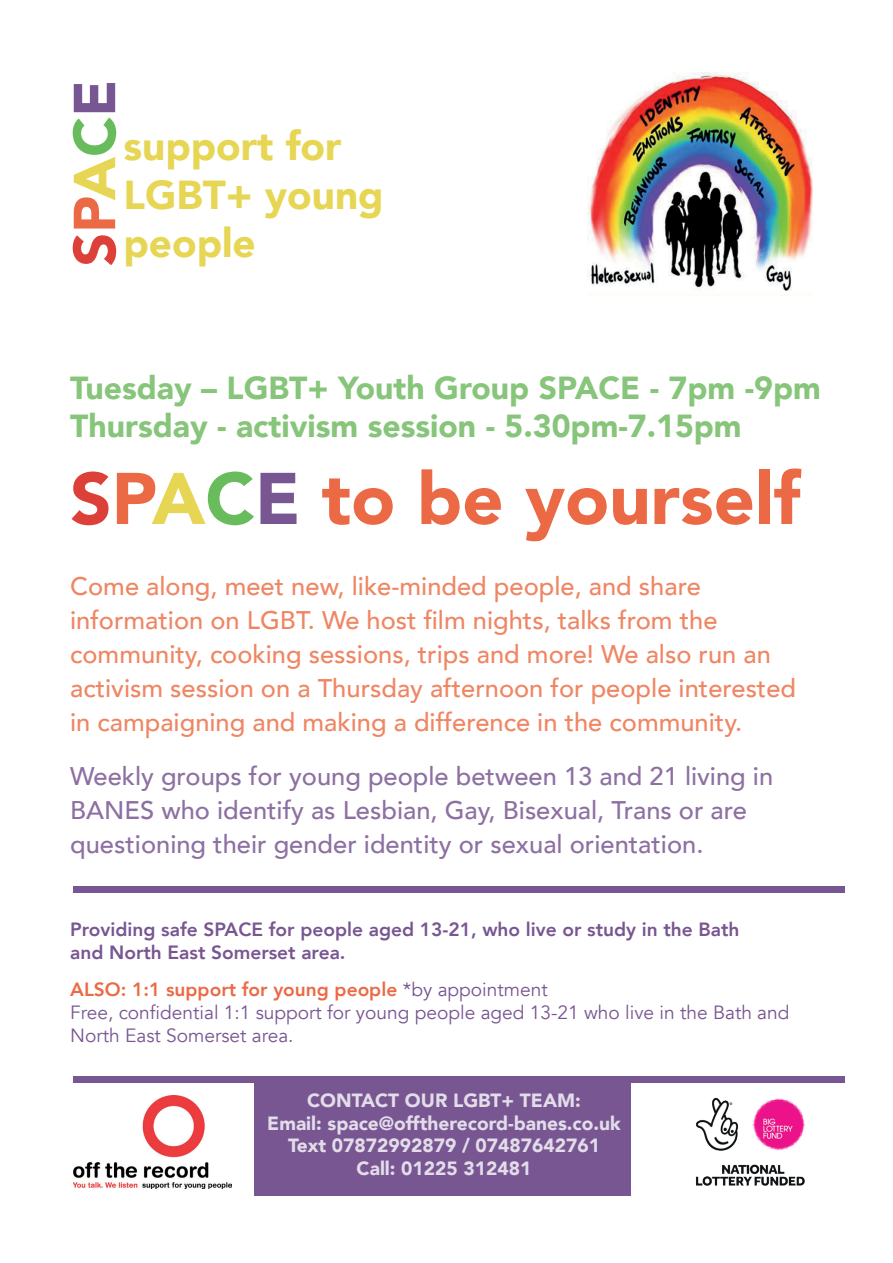
<style>
.page{position:relative;width:893px;height:1263px;background:#fff}
.page>*{position:absolute;margin:0;border:0;box-sizing:border-box;transform-origin:0 0}
.t1{font:900 72.3px "Avenir";color:#eb6a45}
.t2{font:900 58.5px "Avenir";color:#dc4039}
.t3{font:900 40.35px/48.4px "Avenir";color:#e6d654}
.t4{font:900 31.8px/38.2px "Avenir";color:#86c57a}
.t5{font:500 25.5px/34px "Avenir";color:#ef8663}
.t6{font:500 25.5px/34px "Avenir";color:#8d70a2}
.t7{font:19.05px/23px "Avenir";color:#785692}
.t8{font:900 19.05px/23px "Avenir";color:#e3dce9;text-align:center}
.t9{font:800 19.05px/23px "Avenir";color:#785692}
.s1{color:#eb6a45}
.s2{color:#e6d654}
.s3{color:#68bc5c}
.s4{color:#785692}
.s5{color:#dc4039}
.s6{font-weight:800;color:#eb6a45}
</style>
<div class="page">
<div style="left:73px;top:886px;width:772px;height:6px;background:#785692"></div>
<img style="left:74px;top:1096px;width:157px;height:93px">
<img style="left:696px;top:1097px;width:109px;height:89px">
<div style="left:73px;top:1076px;width:772px;height:7px;background:#785692"></div>
<div style="left:254px;top:1081px;width:377px;height:114px;background:#785692"></div>
<img style="left:588px;top:73px;width:224px;height:223px">
<h2 class="t2" style="left:45px;top:266px;width:188px;rotate:-90deg">S<span class="s1">P</span><span class="s2">A</span><span class="s3">C</span><span class="s4">E</span></h2>
<h3 class="t3" style="left:123px;top:121px;width:262px">support for<br>LGBT+ young</h3>
<h3 class="t3" style="left:123px;top:218px;width:134px">people</h3>
<p class="t4" style="left:70px;top:368px;width:752px">Tuesday – LGBT+ Youth Group SPACE - 7pm -9pm<br>Thursday - activism session - 5.30pm-7.15pm</p>
<h1 class="t1" style="left:70px;top:437px;width:732px"><span class="s5">S</span>P<span class="s2">A</span><span class="s3">C</span><span class="s4">E</span> to be yourself</h1>
<p class="t5" style="left:70px;top:567px;width:727px">Come along, meet new, like-minded people, and share information on LGBT. We host film nights, talks from the community, cooking sessions, trips and more! We also run an activism session on a Thursday afternoon for people interested in campaigning and making a difference in the community.</p>
<p class="t6" style="left:70px;top:758px;width:704px">Weekly groups for young people between 13 and 21 living in<br>BANES who identify as Lesbian, Gay, Bisexual, Trans or are questioning their gender identity or sexual orientation.</p>
<p class="t9" style="left:70px;top:918px;width:671px">Providing safe SPACE for people aged 13-21, who live or study in the Bath and North East Somerset area.</p>
<p class="t7" style="left:70px;top:979px;width:721px"><span class="s6">ALSO: 1:1 support for young people</span> *by appointment<br>Free, confidential 1:1 support for young people aged 13-21 who live in the Bath and<br>North East Somerset area.</p>
<p class="t8" style="left:267px;top:1088px;width:355px">CONTACT OUR LGBT+ TEAM:<br>Email: space@offtherecord-banes.co.uk<br>Text 07872992879 / 07487642761<br>Call: 01225 312481</p>
</div>
